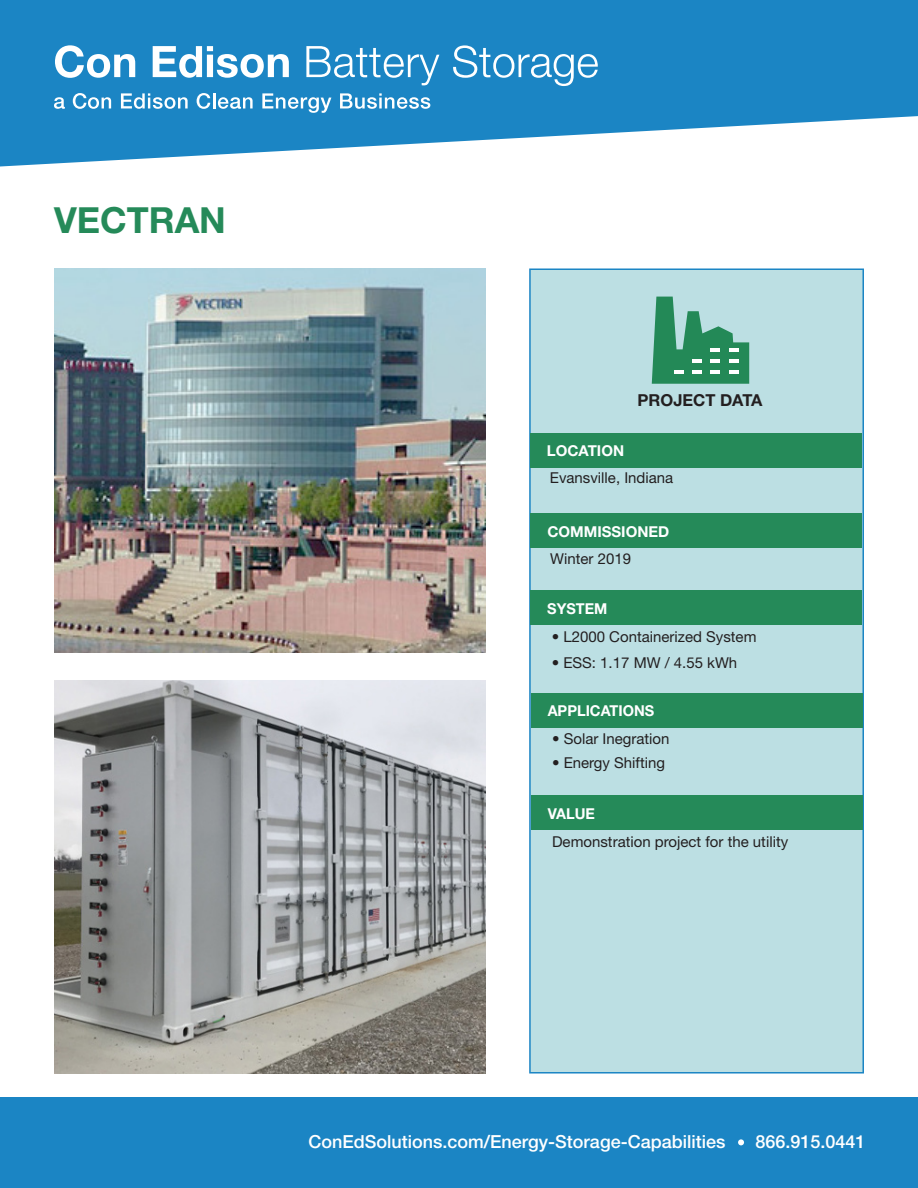
<style>
.page{position:relative;width:918px;height:1188px;background:#fff}
.page>*{position:absolute;margin:0;border:0;box-sizing:border-box;transform-origin:0 0}
.t1{font:700 36px "Helvetica Neue LT Std";color:#258a59}
.main_text{font:500 18px "Helvetica Neue LT Pro";color:#fff}
.Highlight_text_no_ru{font:700 16.5px "Helvetica Neue LT Pro";color:#231f20}
.Highlight_text_no_ru-2{font:15px "Helvetica Neue LT Pro";color:#231f20}
.Highlights_txt_with{font:700 15px "Helvetica Neue LT Pro";color:#fff}
</style>
<div class="page">
<div style="left:529px;top:268px;width:335px;height:806px;background:#bcdfe3"></div>
<div style="left:530px;top:514px;width:332px;height:34px;background:#258a59"></div>
<div style="left:543px;top:524px;width:313px;height:10px;background:#258a59"></div>
<div style="left:543px;top:533px;width:313px;height:10px;background:#258a59"></div>
<div style="left:530px;top:591px;width:332px;height:34px;background:#258a59"></div>
<div style="left:543px;top:601px;width:313px;height:10px;background:#258a59"></div>
<div style="left:543px;top:610px;width:313px;height:10px;background:#258a59"></div>
<img style="left:54px;top:268px;width:432px;height:384px">
<div style="left:0;top:1098px;width:918px;height:90px;background:#1b85c4"></div>
<div style="left:530px;top:433px;width:332px;height:34px;background:#258a59"></div>
<div style="left:542px;top:443px;width:314px;height:10px;background:#258a59"></div>
<div style="left:542px;top:452px;width:314px;height:10px;background:#258a59"></div>
<svg style="left:0;top:0;width:918px;height:166px;fill:#1b85c4"></svg>
<div style="left:531px;top:694px;width:331px;height:34px;background:#258a59"></div>
<div style="left:543px;top:702px;width:313px;height:11px;background:#258a59"></div>
<div style="left:543px;top:711px;width:313px;height:11px;background:#258a59"></div>
<div style="left:531px;top:795px;width:331px;height:35px;background:#258a59"></div>
<div style="left:543px;top:805px;width:313px;height:11px;background:#258a59"></div>
<div style="left:543px;top:814px;width:313px;height:11px;background:#258a59"></div>
<svg style="left:55px;top:45px;width:80px;height:33px"></svg>
<svg style="left:153px;top:46px;width:136px;height:32px"></svg>
<svg style="left:306px;top:46px;width:133px;height:39px;background:#4b9fd0"></svg>
<svg style="left:453px;top:45px;width:145px;height:41px;background:#499dd0"></svg>
<svg style="left:54px;top:97px;width:11px;height:12px"></svg>
<svg style="left:73px;top:93px;width:38px;height:16px"></svg>
<svg style="left:121px;top:93px;width:67px;height:16px"></svg>
<svg style="left:197px;top:93px;width:56px;height:16px"></svg>
<svg style="left:262px;top:93px;width:69px;height:20px"></svg>
<svg style="left:340px;top:93px;width:90px;height:16px"></svg>
<img style="left:54px;top:680px;width:432px;height:394px">
<svg style="left:738px;top:1139px;width:6px;height:6px"></svg>
<p class="t1" style="left:54px;top:198px;width:174px">VECTRAN</p>
<p class="Highlight_text_no_ru" style="left:638px;top:389px;width:126px">PROJECT DATA</p>
<p class="Highlights_txt_with" style="left:547px;top:442px;width:79px">LOCATION</p>
<p class="Highlight_text_no_ru-2" style="left:550px;top:469px;width:125px">Evansville, Indiana</p>
<p class="Highlights_txt_with" style="left:547px;top:522px;width:123px">COMMISSIONED</p>
<p class="Highlight_text_no_ru-2" style="left:550px;top:549px;width:82px">Winter 2019</p>
<p class="Highlights_txt_with" style="left:547px;top:599px;width:62px">SYSTEM</p>
<p class="Highlight_text_no_ru-2" style="left:552px;top:628px;width:206px">• L2000 Containerized System</p>
<p class="Highlight_text_no_ru-2" style="left:552px;top:653px;width:187px">• ESS: 1.17 MW / 4.55 kWh</p>
<p class="Highlights_txt_with" style="left:548px;top:701px;width:108px">APPLICATIONS</p>
<p class="Highlight_text_no_ru-2" style="left:552px;top:729px;width:119px">• Solar Inegration</p>
<p class="Highlight_text_no_ru-2" style="left:552px;top:753px;width:114px">• Energy Shifting</p>
<p class="Highlights_txt_with" style="left:548px;top:804px;width:49px">VALUE</p>
<p class="Highlight_text_no_ru-2" style="left:552px;top:832px;width:238px">Demonstration project for the utility</p>
<p class="main_text" style="left:309px;top:1131px;width:418px">ConEdSolutions.com/Energy-Storage-Capabilities</p>
<p class="main_text" style="left:755px;top:1131px;width:112px">866.915.0441</p>
</div>
